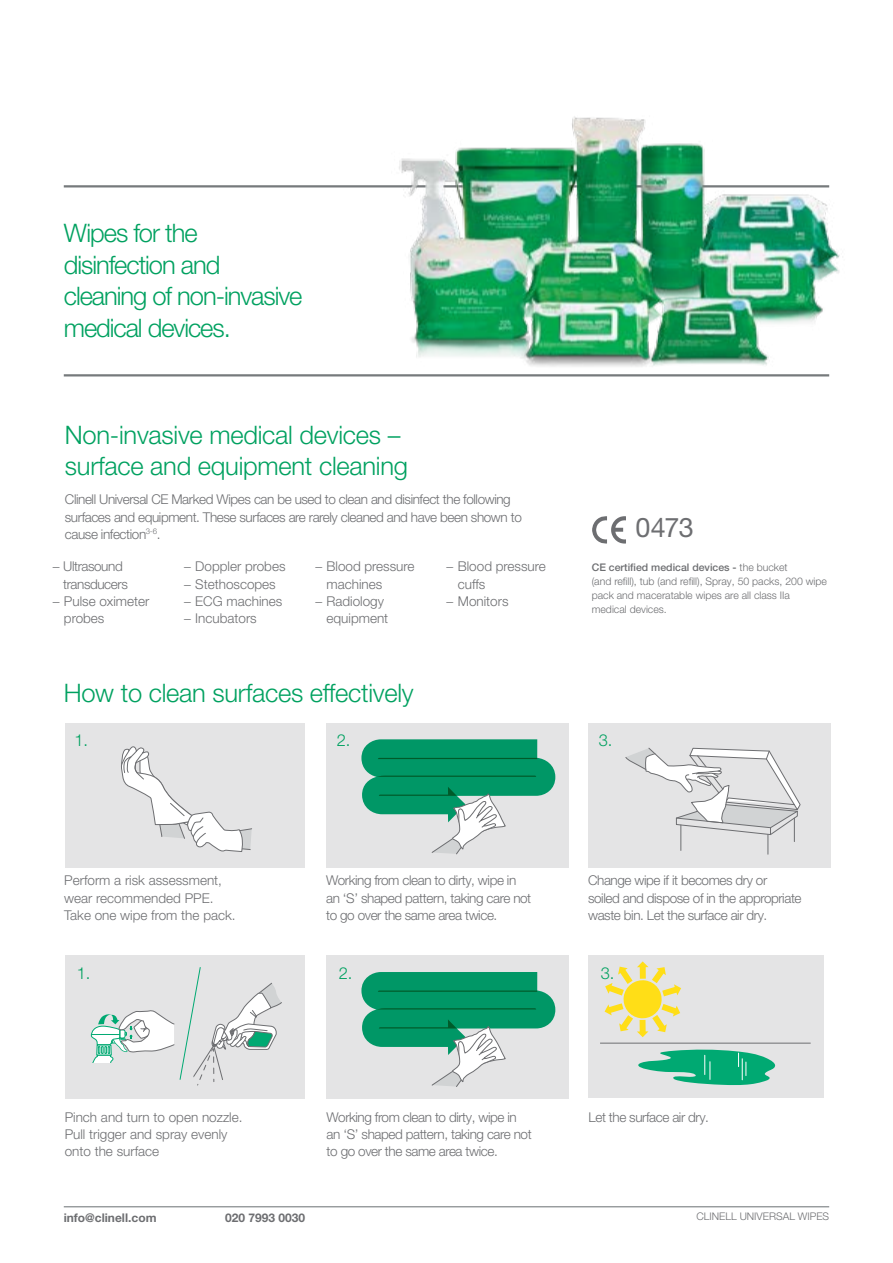
<style>
.page{position:relative;width:893px;height:1263px;background:#fff}
.page>*{position:absolute;margin:0;border:0;box-sizing:border-box;transform-origin:0 0}
.t1{font:27px "Helvetica Neue LT Pro";color:#6d6e71}
.t2{font:300 25.5px/31.5px "Helvetica Neue LT Pro";letter-spacing:-.01em;color:#00a160}
.t3{font:300 25.5px/31.5px "Helvetica Neue LT Pro";letter-spacing:-.04em;color:#00a160}
.t4{font:300 16.5px "Helvetica Neue LT Pro";color:#00a160}
.t5{font:300 13.5px/17.2px "Helvetica Neue LT Pro";letter-spacing:-.03em;color:#6d6e71}
.t6{font:300 13.5px/17.2px "Helvetica Neue LT Pro";color:#6d6e71}
.t7{font:700 12px "Helvetica Neue LT Pro";color:#6d6e71}
.t8{font:300 10.5px/14.2px "Helvetica Neue LT Pro";color:#6d6e71}
.s1{font-weight:500}
</style>
<div class="page">
<hr style="left:64px;top:374px;width:765px;height:2px;background:#767a7c">
<hr style="left:64px;top:185px;width:765px;height:2px;background:#767a7c">
<hr style="left:64px;top:1206px;width:765px;height:1px;background:#6a6f72">
<svg style="left:592px;top:516px;width:34px;height:28px"></svg>
<img style="left:320px;top:116px;width:520px;height:261px">
<div style="left:326px;top:723px;width:242px;height:144px;background:#e4e4e5"></div>
<svg style="left:361px;top:739px;width:194px;height:116px"></svg>
<div style="left:588px;top:723px;width:242px;height:144px;background:#e4e4e5"></div>
<svg style="left:625px;top:747px;width:176px;height:107px"></svg>
<div style="left:65px;top:723px;width:239px;height:144px;background:#e4e4e5"></div>
<svg style="left:121px;top:746px;width:131px;height:106px"></svg>
<div style="left:65px;top:955px;width:240px;height:143px;background:#e4e4e5"></div>
<svg style="left:90px;top:967px;width:192px;height:119px"></svg>
<div style="left:326px;top:955px;width:242px;height:143px;background:#e4e4e5"></div>
<svg style="left:361px;top:972px;width:194px;height:115px"></svg>
<div style="left:588px;top:955px;width:235px;height:143px;background:#e4e4e5"></div>
<svg style="left:604px;top:961px;width:77px;height:76px"></svg>
<hr style="left:600px;top:1043px;width:211px;height:1px;background:#6d6e71">
<svg style="left:638px;top:1049px;width:138px;height:36px"></svg>
<h2 class="t3" style="left:64px;top:217px;width:240px">Wipes for the disinfection and cleaning of non-invasive medical devices.</h2>
<h2 class="t2" style="left:65px;top:418px;width:345px">Non-invasive medical devices – surface and equipment cleaning</h2>
<p class="t5" style="left:65px;top:491px;width:458px">Clinell Universal CE Marked Wipes can be used to clean and disinfect the following surfaces and equipment. These surfaces are rarely cleaned and have been shown to cause infection<sup>3-6</sup>.</p>
<p class="t5" style="left:52px;top:558px;width:72px">− Ultrasound</p>
<p class="t5" style="left:63px;top:575px;width:66px">transducers</p>
<p class="t6" style="left:52px;top:592px;width:99px">− Pulse oximeter</p>
<p class="t5" style="left:64px;top:609px;width:42px">probes</p>
<p class="t6" style="left:183px;top:558px;width:104px">− Doppler probes − Stethoscopes − ECG machines − Incubators</p>
<p class="t6" style="left:315px;top:558px;width:101px">− Blood pressure</p>
<p class="t6" style="left:446px;top:558px;width:101px">− Blood pressure</p>
<p class="t5" style="left:458px;top:575px;width:29px">cuffs</p>
<p class="t6" style="left:446px;top:592px;width:64px">− Monitors</p>
<p class="t6" style="left:327px;top:575px;width:57px">machines</p>
<p class="t6" style="left:315px;top:592px;width:71px">− Radiology</p>
<p class="t6" style="left:327px;top:609px;width:63px">equipment</p>
<h2 class="t2" style="left:64px;top:677px;width:351px">How to clean surfaces effectively</h2>
<h1 class="t1" style="left:635px;top:511px;width:60px">0473</h1>
<p class="t8" style="left:592px;top:560px;width:237px"><span class="s1">CE certified medical devices -</span> the bucket<br>(and refill), tub (and refill), Spray, 50 packs, 200 wipe pack and maceratable wipes are all class IIa medical devices.</p>
<p class="t4" style="left:75px;top:730px;width:15px">1.</p>
<p class="t4" style="left:337px;top:730px;width:15px">2.</p>
<p class="t4" style="left:599px;top:730px;width:15px">3.</p>
<p class="t6" style="left:64px;top:872px;width:173px">Perform a risk assessment, wear recommended PPE.<br>Take one wipe from the pack.</p>
<p class="t5" style="left:326px;top:872px;width:207px">Working from clean to dirty, wipe in an ‘S’ shaped pattern, taking care not to go over the same area twice.</p>
<p class="t5" style="left:588px;top:872px;width:215px">Change wipe if it becomes dry or soiled and dispose of in the appropriate waste bin. Let the surface air dry.</p>
<p class="t4" style="left:77px;top:963px;width:15px">1.</p>
<p class="t4" style="left:339px;top:963px;width:15px">2.</p>
<p class="t4" style="left:601px;top:963px;width:15px">3.</p>
<p class="t6" style="left:65px;top:1108px;width:179px">Pinch and turn to open nozzle.<br>Pull trigger and spray evenly onto the surface</p>
<p class="t5" style="left:327px;top:1108px;width:207px">Working from clean to dirty, wipe in an ‘S’ shaped pattern, taking care not to go over the same area twice.</p>
<p class="t5" style="left:588px;top:1108px;width:122px">Let the surface air dry.</p>
<p class="t7" style="left:64px;top:1210px;width:94px">info@clinell.com</p>
<p class="t7" style="left:225px;top:1210px;width:82px">020 7993 0030</p>
<p class="t8" style="left:696px;top:1209px;width:134px">CLINELL UNIVERSAL WIPES</p>
</div>
